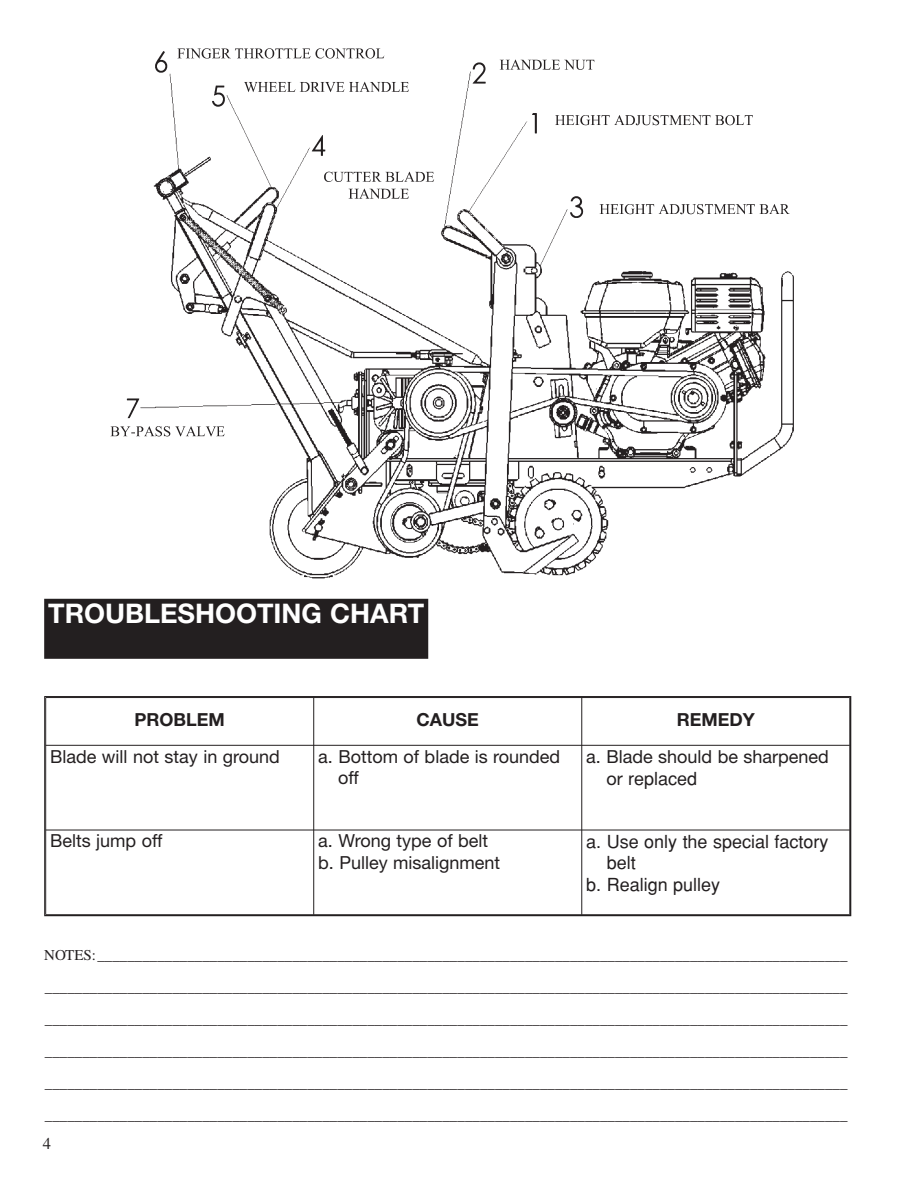
<style>
.page{position:relative;width:921px;height:1193px;background:#fff}
.page>*{position:absolute;margin:0;border:0;box-sizing:border-box;transform-origin:0 0}
.t1{font:700 27px "Helvetica Neue";color:#fff}
.t2{font:18px/21.6px "Helvetica Neue";color:#231f20}
.t3{font:18px "Helvetica";color:#231f20}
.t4{font:700 18px "Helvetica Neue";color:#231f20}
.t5{font:16.5px "Times";color:#231f20}
.t6{font:15px/31.8px "Times";color:#231f20;text-align:justify}
.s1{font-family:"Helvetica Neue"}
</style>
<div class="page">
<div style="left:44px;top:598px;width:384px;height:60px;background:#231f20"></div>
<hr style="left:45px;top:697px;width:1px;height:217px;background:#231f20">
<hr style="left:313px;top:697px;width:1px;height:217px;background:#231f20">
<hr style="left:581px;top:697px;width:1px;height:217px;background:#231f20">
<hr style="left:849px;top:697px;width:1px;height:217px;background:#231f20">
<hr style="left:46px;top:697px;width:804px;height:1px;background:#231f20">
<hr style="left:46px;top:745px;width:804px;height:1px;background:#231f20">
<hr style="left:46px;top:829px;width:804px;height:1px;background:#231f20">
<hr style="left:46px;top:914px;width:804px;height:1px;background:#231f20">
<img style="left:110px;top:48px;width:684px;height:531px">
<h1 class="t1" style="left:48px;top:604px;width:377px">TROUBLESHOOTING CHART</h1>
<p class="t4" style="left:135px;top:713px;width:92px">PROBLEM</p>
<p class="t4" style="left:417px;top:713px;width:64px">CAUSE</p>
<p class="t4" style="left:677px;top:713px;width:79px">REMEDY</p>
<p class="t2" style="left:50px;top:747px;width:231px">Blade will not stay in ground</p>
<p class="t2" style="left:338px;top:747px;width:223px;text-indent:-20px">a. Bottom of blade is rounded off</p>
<p class="t2" style="left:586px;top:747px;width:244px">a. Blade should be sharpened</p>
<p class="t3" style="left:606px;top:767px;width:92px"><span class="s1">or</span> replaced</p>
<p class="t2" style="left:50px;top:832px;width:114px">Belts jump off</p>
<p class="t2" style="left:318px;top:832px;width:183px">a. Wrong type of belt b. Pulley misalignment</p>
<p class="t3" style="left:586px;top:831px;width:244px">a. Use only the special factory</p>
<p class="t3" style="left:607px;top:852px;width:30px">belt</p>
<p class="t3" style="left:586px;top:874px;width:135px">b. Realign pulley</p>
<p class="t6" style="left:44px;top:940px;width:805px">NOTES:____________________________________________________________________________________________________ ___________________________________________________________________________________________________________ ___________________________________________________________________________________________________________ ___________________________________________________________________________________________________________ ___________________________________________________________________________________________________________ ___________________________________________________________________________________________________________</p>
<p class="t5" style="left:43px;top:1137px;width:10px">4</p>
</div>
